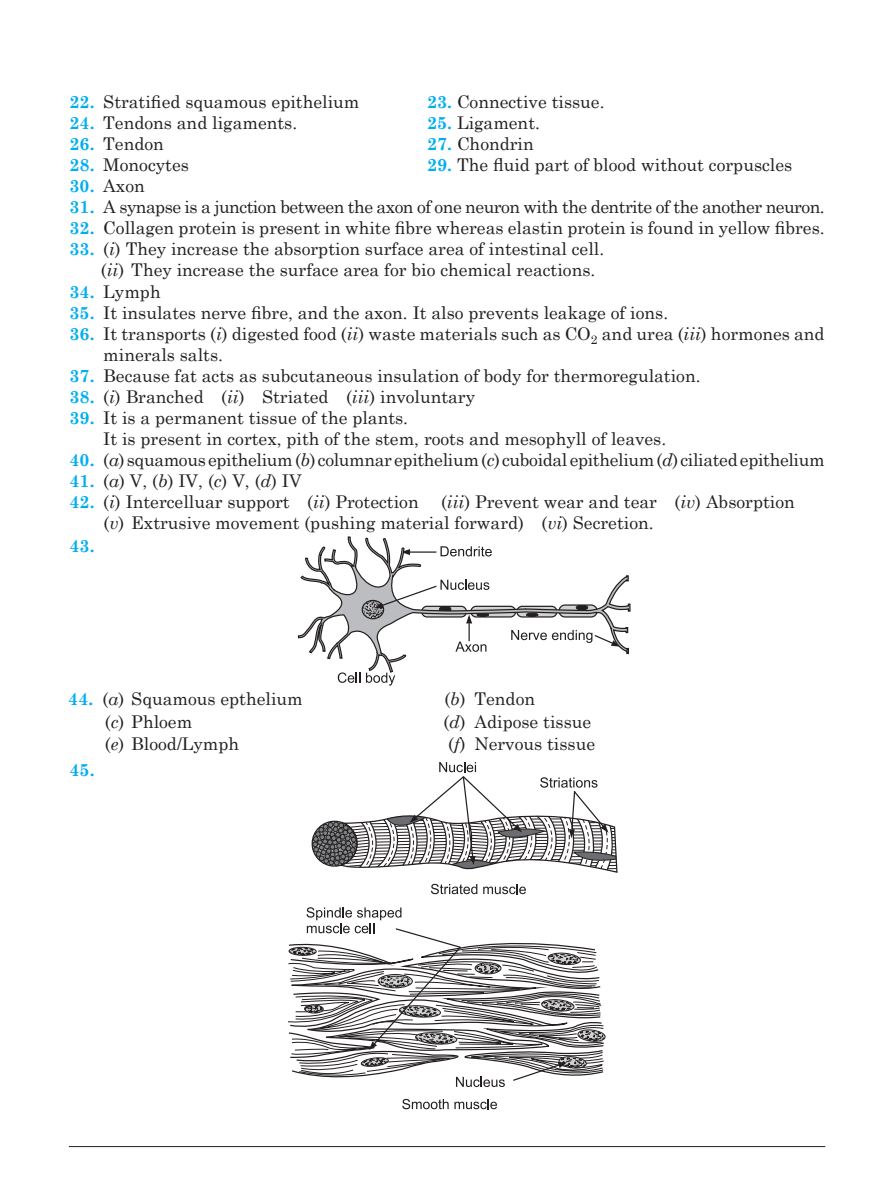
<style>
.page{position:relative;width:893px;height:1203px;background:#fff}
.page>*{position:absolute;margin:0;border:0;box-sizing:border-box;transform-origin:0 0}
.t1{font:17.5px/21px "Century Schoolbook";color:#231f20}
.t2{font:17.5px "Century Schoolbook";letter-spacing:-.02em;color:#231f20}
.t3{font:17.5px "Century Schoolbook";letter-spacing:-.03em;color:#231f20}
.t4{font:700 17.5px "Century Schoolbook";color:#00aeef}
.s1{font-weight:700;color:#00aeef}
.s2{font-style:italic}
</style>
<div class="page">
<hr style="left:69px;top:1145px;width:756px;height:1px;background:#231f20">
<svg style="left:338px;top:673px;width:22px;height:9px"></svg>
<svg style="left:366px;top:673px;width:29px;height:12px"></svg>
<svg style="left:297px;top:536px;width:334px;height:137px"></svg>
<svg style="left:361px;top:579px;width:259px;height:72px"></svg>
<svg style="left:431px;top:883px;width:46px;height:11px"></svg>
<svg style="left:483px;top:884px;width:43px;height:10px"></svg>
<svg style="left:311px;top:762px;width:307px;height:111px"></svg>
<svg style="left:402px;top:1098px;width:46px;height:11px"></svg>
<svg style="left:454px;top:1099px;width:43px;height:10px"></svg>
<svg style="left:288px;top:907px;width:318px;height:179px"></svg>
<p class="t1" style="left:70px;top:89px;width:291px"><span class="s1">22.</span> Stratified squamous epithelium</p>
<p class="t1" style="left:427px;top:89px;width:179px"><span class="s1">23.</span> Connective tissue.</p>
<p class="t1" style="left:70px;top:110px;width:229px"><span class="s1">24.</span> Tendons and ligaments.</p>
<p class="t1" style="left:427px;top:110px;width:114px"><span class="s1">25.</span> Ligament.</p>
<p class="t1" style="left:70px;top:131px;width:96px"><span class="s1">26.</span> Tendon</p>
<p class="t1" style="left:427px;top:131px;width:108px"><span class="s1">27.</span> Chondrin</p>
<p class="t1" style="left:70px;top:152px;width:121px"><span class="s1">28.</span> Monocytes</p>
<p class="t1" style="left:427px;top:152px;width:367px"><span class="s1">29.</span> The fluid part of blood without corpuscles</p>
<p class="t1" style="left:70px;top:173px;width:77px"><span class="s1">30.</span> Axon</p>
<p class="t3" style="left:70px;top:191px;width:756px"><span class="s1">31.</span> A synapse is a junction between the axon of one neuron with the dentrite of the another neuron.</p>
<p class="t1" style="left:70px;top:215px;width:756px"><span class="s1">32.</span> Collagen protein is present in white fibre whereas elastin protein is found in yellow fibres.</p>
<p class="t1" style="left:101px;top:236px;width:505px;text-indent:-31px"><span class="s1">33.</span> (<span class="s2">i</span>) They increase the absorption surface area of intestinal cell. (<span class="s2">ii</span>) They increase the surface area for bio chemical reactions.</p>
<p class="t1" style="left:70px;top:280px;width:93px"><span class="s1">34.</span> Lymph</p>
<p class="t1" style="left:70px;top:301px;width:600px"><span class="s1">35.</span> It insulates nerve fibre, and the axon. It also prevents leakage of ions.</p>
<p class="t1" style="left:103px;top:322px;width:722px;text-indent:-34px"><span class="s1">36.</span> It transports (<span class="s2">i</span>) digested food (<span class="s2">ii</span>) waste materials such as CO<sub>2</sub> and urea (<span class="s2">iii</span>) hormones and minerals salts.</p>
<p class="t1" style="left:70px;top:364px;width:632px"><span class="s1">37.</span> Because fat acts as subcutaneous insulation of body for thermoregulation.</p>
<p class="t1" style="left:70px;top:385px;width:407px"><span class="s1">38.</span> (<span class="s2">i</span>) Branched (<span class="s2">ii</span>) Striated (<span class="s2">iii</span>) involuntary</p>
<p class="t1" style="left:103px;top:406px;width:564px;text-indent:-34px"><span class="s1">39.</span> It is a permanent tissue of the plants.<br>It is present in cortex, pith of the stem, roots and mesophyll of leaves.</p>
<p class="t2" style="left:70px;top:445px;width:756px"><span class="s1">40.</span> (<span class="s2">a</span>) squamous epithelium (<span class="s2">b</span>) columnar epithelium (<span class="s2">c</span>) cuboidal epithelium (<span class="s2">d</span>) ciliated epithelium</p>
<p class="t1" style="left:70px;top:469px;width:234px"><span class="s1">41.</span> (<span class="s2">a</span>) V, (<span class="s2">b</span>) IV, (<span class="s2">c</span>) V, (<span class="s2">d</span>) IV</p>
<p class="t1" style="left:70px;top:490px;width:350px"><span class="s1">42.</span> (<span class="s2">i</span>) Intercelluar support (<span class="s2">ii</span>) Protection</p>
<p class="t1" style="left:104px;top:490px;width:692px;text-indent:337px">(<span class="s2">iii</span>) Prevent wear and tear (<span class="s2">iv</span>) Absorption (<span class="s2">v</span>) Extrusive movement (pushing material forward) (<span class="s2">vi</span>) Secretion.</p>
<p class="t4" style="left:70px;top:532px;width:26px">43.</p>
<p class="t1" style="left:68px;top:686px;width:236px"><span class="s1">44.</span> (<span class="s2">a</span>) Squamous epthelium</p>
<p class="t1" style="left:444px;top:686px;width:92px">(<span class="s2">b</span>) Tendon</p>
<p class="t1" style="left:105px;top:709px;width:89px">(<span class="s2">c</span>) Phloem</p>
<p class="t1" style="left:443px;top:709px;width:149px">(<span class="s2">d</span>) Adipose tissue</p>
<p class="t1" style="left:105px;top:731px;width:136px">(<span class="s2">e</span>) Blood/Lymph</p>
<p class="t1" style="left:448px;top:731px;width:148px">(<span class="s2">f</span>) Nervous tissue</p>
<p class="t4" style="left:70px;top:756px;width:26px">45.</p>
</div>
